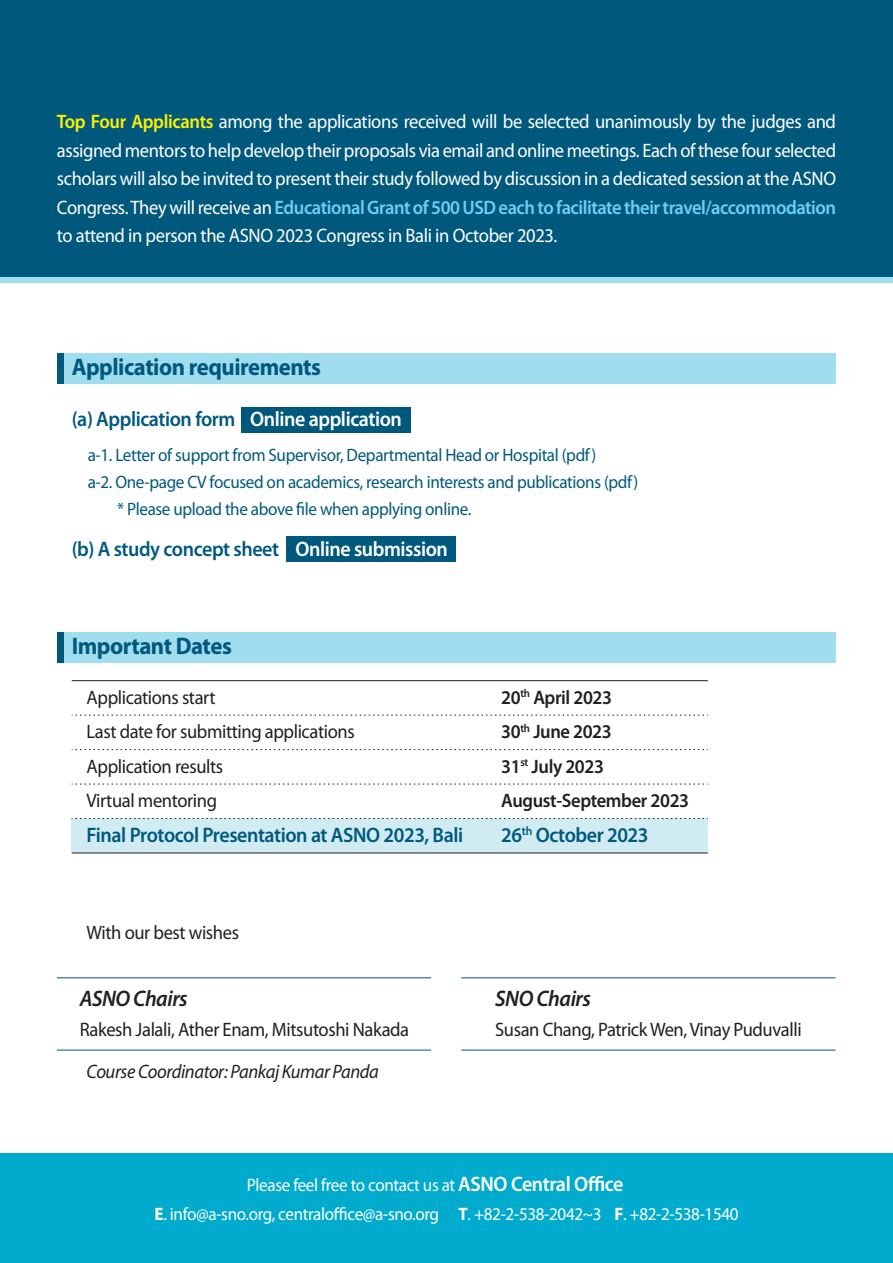
<style>
.page{position:relative;width:893px;height:1263px;background:#fff}
.page>*{position:absolute;margin:0;border:0;box-sizing:border-box;transform-origin:0 0}
.t1{font:700 24px "Myriad Pro";letter-spacing:-.02em;color:#00597d;scale:.95 1}
.t2{font:italic 600 22.5px "Myriad Pro";letter-spacing:-.02em;color:#231f20;scale:.95 1}
.t3{font:600 21px "Myriad Pro";letter-spacing:-.02em;color:#00597d;scale:.95 1}
.t4{font:19.5px/28.5px "Myriad Pro";letter-spacing:-.02em;color:#fff;text-align:justify;scale:.95 1}
.t5{font:19.5px/34.5px "Myriad Pro";letter-spacing:-.02em;color:#231f20;scale:.95 1}
.t6{font:600 19.5px/34.5px "Myriad Pro";letter-spacing:-.02em;color:#231f20;scale:.95 1}
.t7{font:italic 19.5px "Myriad Pro";letter-spacing:-.02em;color:#231f20;scale:.95 1}
.t8{font:18px "Myriad Pro";letter-spacing:-.02em;color:#00597d;scale:.95 1}
.t9{font:18px "Myriad Pro";letter-spacing:-.02em;color:#fff;scale:.95 1}
.s1{font-weight:600;color:#fff101}
.s2{font-weight:600;color:#6bcff6}
.s3{color:#fff}
.s4{font-weight:600;font-size:21px}
.s5{font-weight:700}
</style>
<div class="page">
<div style="left:0;top:0;width:893px;height:277px;background:#00597d"></div>
<div style="left:0;top:277px;width:893px;height:6px;background:#a0ddef"></div>
<div style="left:57px;top:353px;width:778px;height:30px;background:#a0ddef"></div>
<div style="left:57px;top:353px;width:6px;height:30px;background:#00597d"></div>
<div style="left:241px;top:407px;width:169px;height:25px;background:#00597d"></div>
<div style="left:286px;top:537px;width:170px;height:25px;background:#00597d"></div>
<div style="left:57px;top:632px;width:778px;height:30px;background:#a0ddef"></div>
<div style="left:57px;top:632px;width:6px;height:30px;background:#00597d"></div>
<div style="left:72px;top:818px;width:636px;height:35px;background:#d0ecf2"></div>
<hr style="left:72px;top:680px;width:636px;height:1px;background:#231f20">
<svg style="left:72px;top:715px;width:636px;height:1px"></svg>
<svg style="left:72px;top:749px;width:636px;height:1px"></svg>
<svg style="left:72px;top:784px;width:636px;height:1px"></svg>
<svg style="left:72px;top:818px;width:636px;height:1px"></svg>
<hr style="left:72px;top:853px;width:636px;height:1px;background:#231f20">
<hr style="left:57px;top:977px;width:374px;height:1px;background:#00597d">
<hr style="left:57px;top:1050px;width:374px;height:1px;background:#00597d">
<hr style="left:461px;top:977px;width:374px;height:1px;background:#00597d">
<hr style="left:461px;top:1050px;width:374px;height:1px;background:#00597d">
<div style="left:0;top:1153px;width:893px;height:110px;background:#00abcd"></div>
<p class="t4" style="left:57px;top:108px;width:822px"><span class="s1">Top Four Applicants</span> among the applications received will be selected unanimously by the judges and assigned mentors to help develop their proposals via email and online meetings. Each of these four selected scholars will also be invited to present their study followed by discussion in a dedicated session at the ASNO Congress. They will receive an <span class="s2">Educational Grant of 500 USD each to facilitate their travel/accommodation </span>to attend in person the ASNO 2023 Congress in Bali in October 2023.</p>
<p class="t1" style="left:72px;top:354px;width:264px">Application requirements</p>
<p class="t3" style="left:72px;top:408px;width:349px">(a) Application form <span class="s3">Online application</span></p>
<p class="t8" style="left:88px;top:445px;width:537px">a-1. Letter of support from Supervisor, Departmental Head or Hospital (pdf)</p>
<p class="t8" style="left:88px;top:472px;width:581px">a-2. One-page CV focused on academics, research interests and publications (pdf)</p>
<p class="t8" style="left:117px;top:499px;width:374px">* Please upload the above file when applying online.</p>
<p class="t3" style="left:72px;top:537px;width:398px">(b) A study concept sheet <span class="s3">Online submission</span></p>
<p class="t1" style="left:72px;top:633px;width:170px">Important Dates</p>
<p class="t5" style="left:87px;top:680px;width:284px">Applications start<br>Last date for submitting applications<br>Application results<br>Virtual mentoring</p>
<p class="t3" style="left:87px;top:823px;width:398px">Final Protocol Presentation at ASNO 2023, Bali</p>
<p class="t5" style="left:87px;top:916px;width:162px">With our best wishes</p>
<p class="t2" style="left:80px;top:984px;width:115px">ASNO Chairs</p>
<p class="t5" style="left:80px;top:1012px;width:348px">Rakesh Jalali, Ather Enam, Mitsutoshi Nakada</p>
<p class="t7" style="left:87px;top:1061px;width:309px">Course Coordinator: Pankaj Kumar Panda</p>
<p class="t6" style="left:501px;top:680px;width:199px">20<sup>th</sup> April 2023<br>30<sup>th</sup> June 2023<br>31<sup>st</sup> July 2023<br>August-September 2023</p>
<p class="t3" style="left:501px;top:823px;width:157px">26<sup>th</sup> October 2023</p>
<p class="t2" style="left:495px;top:984px;width:102px">SNO Chairs</p>
<p class="t5" style="left:495px;top:1012px;width:324px">Susan Chang, Patrick Wen, Vinay Puduvalli</p>
<p class="t9" style="left:247px;top:1175px;width:398px">Please feel free to contact us at <span class="s4">ASNO Central Office</span></p>
<p class="t9" style="left:155px;top:1204px;width:616px"><span class="s5">E</span>. info@a-sno.org, centraloffice@a-sno.org <span class="s5">T</span>. +82-2-538-2042~3 <span class="s5">F</span>. +82-2-538-1540</p>
</div>
